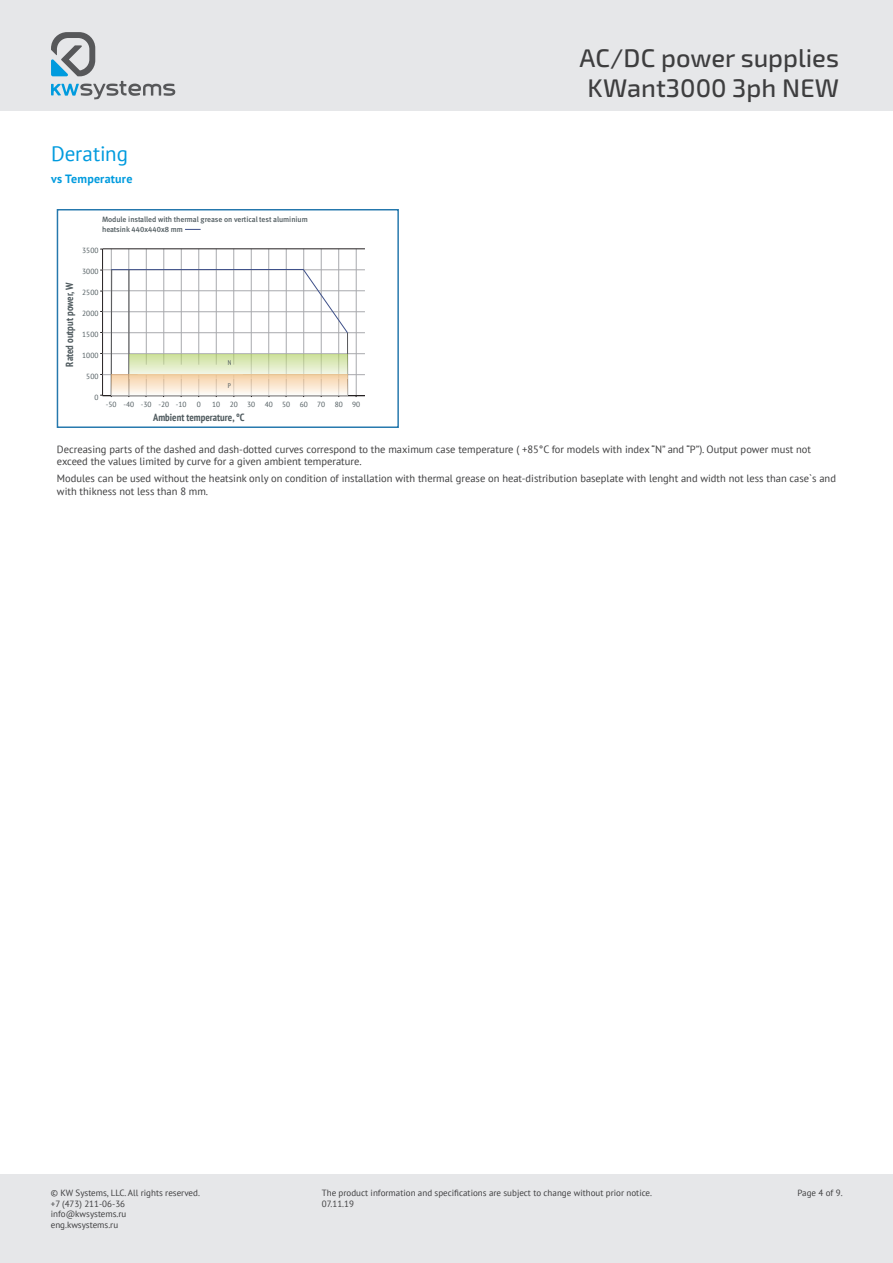
<style>
.page{position:relative;width:893px;height:1263px;background:#fff}
.page>*{position:absolute;margin:0;border:0;box-sizing:border-box;transform-origin:0 0}
.t1{font:500 25.5px/30.6px "Exo 2.0";color:#3e3e3f;text-align:center}
.подзаголовок{font:21px "PT Sans";color:#009bde}
.подзаголовок-2{font:700 12px "PT Sans";letter-spacing:.015em;color:#009bde}
.текст{font:10.5px/12.6px "PT Sans";color:#3e3e3f}
.t2{font:700 condensed 10.35px "PT Sans";color:#505b5f}
.t3{font:9px/10.8px "PT Sans";color:#3e3e3f}
.t4{font:7.65px/9.1px "Meta Medium LFC";letter-spacing:-.005em;color:#505b5f}
.t5{font:7.35px "PT Sans";color:#505b5f}
.t6{font:condensed 6.9px "PT Sans";color:#505b5f}
</style>
<div class="page">
<div style="left:0;top:1175px;width:893px;height:88px;background:#e6e7e9"></div>
<div style="left:0;top:0;width:893px;height:110px;background:#e6e7e9"></div>
<svg style="left:51px;top:32px;width:124px;height:67px"></svg>
<div style="left:57px;top:209px;width:342px;height:219px;border:1px solid #2578ad"></div>
<hr style="left:111px;top:249px;width:1px;height:147px;background:#a8a9ad">
<hr style="left:129px;top:249px;width:1px;height:147px;background:#a8a9ad">
<hr style="left:146px;top:249px;width:1px;height:147px;background:#a8a9ad">
<hr style="left:164px;top:249px;width:1px;height:147px;background:#a8a9ad">
<hr style="left:181px;top:249px;width:1px;height:147px;background:#a8a9ad">
<hr style="left:199px;top:249px;width:1px;height:147px;background:#a8a9ad">
<hr style="left:216px;top:249px;width:1px;height:147px;background:#a8a9ad">
<hr style="left:233px;top:249px;width:1px;height:147px;background:#a8a9ad">
<hr style="left:251px;top:249px;width:1px;height:147px;background:#a8a9ad">
<hr style="left:268px;top:249px;width:1px;height:147px;background:#a8a9ad">
<hr style="left:286px;top:249px;width:1px;height:147px;background:#a8a9ad">
<hr style="left:303px;top:249px;width:1px;height:147px;background:#a8a9ad">
<hr style="left:321px;top:249px;width:1px;height:147px;background:#a8a9ad">
<hr style="left:338px;top:249px;width:1px;height:147px;background:#a8a9ad">
<hr style="left:356px;top:249px;width:1px;height:147px;background:#a8a9ad">
<hr style="left:102px;top:249px;width:1px;height:147px;background:#231f20">
<hr style="left:103px;top:395px;width:262px;height:1px;background:#231f20">
<hr style="left:103px;top:374px;width:262px;height:1px;background:#a8a9ad">
<hr style="left:103px;top:353px;width:262px;height:1px;background:#a8a9ad">
<hr style="left:103px;top:332px;width:262px;height:1px;background:#a8a9ad">
<hr style="left:103px;top:311px;width:262px;height:1px;background:#a8a9ad">
<hr style="left:103px;top:290px;width:262px;height:1px;background:#a8a9ad">
<hr style="left:103px;top:270px;width:262px;height:1px;background:#a8a9ad">
<hr style="left:103px;top:249px;width:262px;height:1px;background:#231f20">
<svg style="left:185px;top:229px;width:16px;height:1px"></svg>
<svg style="left:111px;top:268px;width:238px;height:129px"></svg>
<svg style="left:129px;top:354px;width:218px;height:21px;background:#dde7bb"></svg>
<svg style="left:111px;top:375px;width:236px;height:20px;background:#f7e3cc"></svg>
<p class="подзаголовок" style="left:51px;top:140px;width:79px">Derating</p>
<p class="подзаголовок-2" style="left:51px;top:171px;width:83px">vs Temperature</p>
<p class="t4" style="left:102px;top:215px;width:207px">Module installed with thermal grease on vertical test aluminium heatsink 440х440х8 mm</p>
<p class="t5" style="left:82px;top:246px;width:18px">3500</p>
<p class="t5" style="left:82px;top:267px;width:18px">3000</p>
<p class="t2" style="left:63px;top:366px;width:85px;rotate:-90deg">Rated output power, W</p>
<p class="t5" style="left:82px;top:288px;width:18px">2500</p>
<p class="t5" style="left:82px;top:309px;width:18px">2000</p>
<p class="t5" style="left:82px;top:330px;width:18px">1500</p>
<p class="t5" style="left:82px;top:351px;width:18px">1000</p>
<p class="t5" style="left:86px;top:372px;width:14px">500</p>
<p class="t5" style="left:94px;top:393px;width:6px">0</p>
<p class="t6" style="left:228px;top:358px;width:5px">N</p>
<p class="t6" style="left:228px;top:381px;width:5px">P</p>
<p class="t5" style="left:106px;top:400px;width:82px">-50 -40 -30 -20 -10</p>
<p class="t5" style="left:197px;top:400px;width:6px">0</p>
<p class="t5" style="left:212px;top:400px;width:10px">10</p>
<p class="t5" style="left:230px;top:400px;width:10px">20</p>
<p class="t5" style="left:247px;top:400px;width:10px">30</p>
<p class="t5" style="left:265px;top:400px;width:10px">40</p>
<p class="t5" style="left:282px;top:400px;width:10px">50</p>
<p class="t5" style="left:300px;top:400px;width:10px">60</p>
<p class="t5" style="left:317px;top:400px;width:10px">70</p>
<p class="t5" style="left:335px;top:400px;width:10px">80</p>
<p class="t5" style="left:352px;top:400px;width:10px">90</p>
<p class="t2" style="left:153px;top:411px;width:93px">Ambient temperature, °С</p>
<h1 class="t1" style="left:579px;top:43px;width:261px">AC/DC power supplies<br>KWant3000 3ph NEW</h1>
<p class="текст" style="left:57px;top:442px;width:756px">Decreasing parts of the dashed and dash-dotted curves correspond to the maximum case temperature ( +85°C for models with index “N” and “P”). Output power must not exceed the values limited by curve for a given ambient temperature.</p>
<p class="текст" style="left:57px;top:472px;width:781px">Modules can be used without the heatsink only on condition of installation with thermal grease on heat-distribution baseplate with lenght and width not less than case`s and with thikness not less than 8 mm.</p>
<p class="t3" style="left:51px;top:1187px;width:151px">© KW Systems, LLC. All rights reserved. +7 (473) 211-06-36 info@kwsystems.ru<br>eng.kwsystems.ru</p>
<p class="t3" style="left:322px;top:1187px;width:332px">The product information and specifications are subject to change without prior notice.<br>07.11.19</p>
<p class="t3" style="left:797px;top:1187px;width:47px">Page 4 of 9.</p>
</div>
